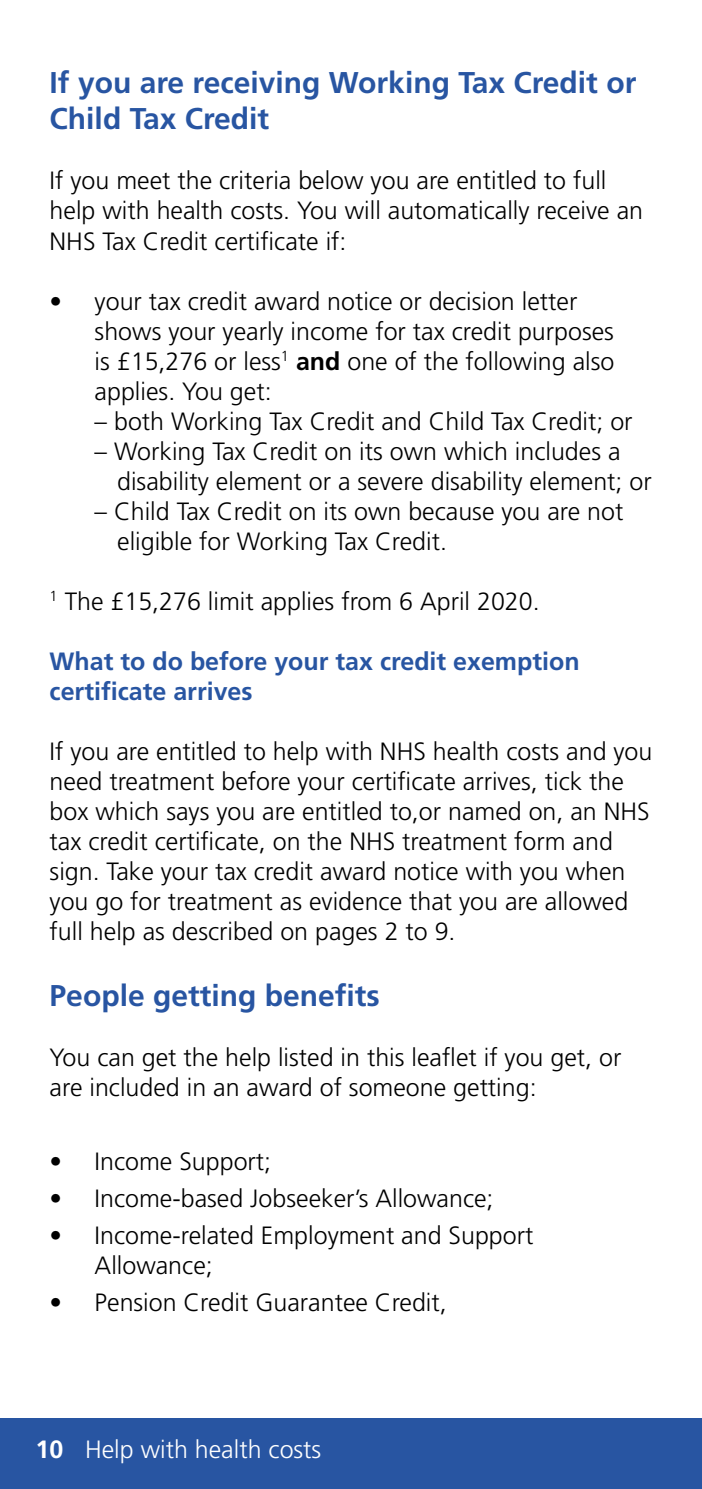
<style>
.page{position:relative;width:702px;height:1489px;background:#fff}
.page>*{position:absolute;margin:0;border:0;box-sizing:border-box;transform-origin:0 0}
.t1{font:700 30px/36px "Frutiger LT Std";color:#2855a2}
.t2{font:300 25px/30px "Frutiger LT Std";color:#000}
.t3{font:700 25px/30px "Frutiger LT Std";color:#2855a2}
.t4{font:300 25px "Frutiger LT Std";color:#fff}
.s1{font-weight:700}
</style>
<div class="page">
<div style="left:0;top:1417px;width:702px;height:71px;background:#2855a2"></div>
<p class="t1" style="left:50px;top:65px;width:588px">If you are receiving Working Tax Credit or<br>Child Tax Credit</p>
<p class="t2" style="left:50px;top:166px;width:595px">If you meet the criteria below you are entitled to full help with health costs. You will automatically receive an<br>NHS Tax Credit certificate if:</p>
<p class="t2" style="left:95px;top:286px;width:521px;text-indent:-45px">• your tax credit award notice or decision letter shows your yearly income for tax credit purposes is £15,276 or less<sup>1</sup> <span class="s1">and</span> one of the following also applies. You get:</p>
<p class="t2" style="left:95px;top:406px;width:539px">– both Working Tax Credit and Child Tax Credit; or</p>
<p class="t2" style="left:117px;top:436px;width:536px;text-indent:-22px">– Working Tax Credit on its own which includes a disability element or a severe disability element; or</p>
<p class="t2" style="left:117px;top:496px;width:507px;text-indent:-22px">– Child Tax Credit on its own because you are not eligible for Working Tax Credit.</p>
<p class="t2" style="left:50px;top:586px;width:491px"><sup>1</sup> The £15,276 limit applies from 6 April 2020.</p>
<p class="t3" style="left:50px;top:646px;width:531px">What to do before your tax credit exemption certificate arrives</p>
<p class="t2" style="left:50px;top:736px;width:604px">If you are entitled to help with NHS health costs and you need treatment before your certificate arrives, tick the box which says you are entitled to,or named on, an NHS tax credit certificate, on the NHS treatment form and sign. Take your tax credit award notice with you when you go for treatment as evidence that you are allowed full help as described on pages 2 to 9.</p>
<p class="t1" style="left:50px;top:977px;width:332px">People getting benefits</p>
<p class="t2" style="left:50px;top:1042px;width:573px">You can get the help listed in this leaflet if you get, or are included in an award of someone getting:</p>
<p class="t2" style="left:50px;top:1146px;width:223px">• Income Support;</p>
<p class="t2" style="left:50px;top:1183px;width:445px">• Income-based Jobseeker’s Allowance;</p>
<p class="t2" style="left:95px;top:1220px;width:440px;text-indent:-45px">• Income-related Employment and Support<br>Allowance;</p>
<p class="t2" style="left:50px;top:1288px;width:398px">• Pension Credit Guarantee Credit,</p>
<p class="t4" style="left:35px;top:1435px;width:287px"><span class="s1">10</span> Help with health costs</p>
</div>
